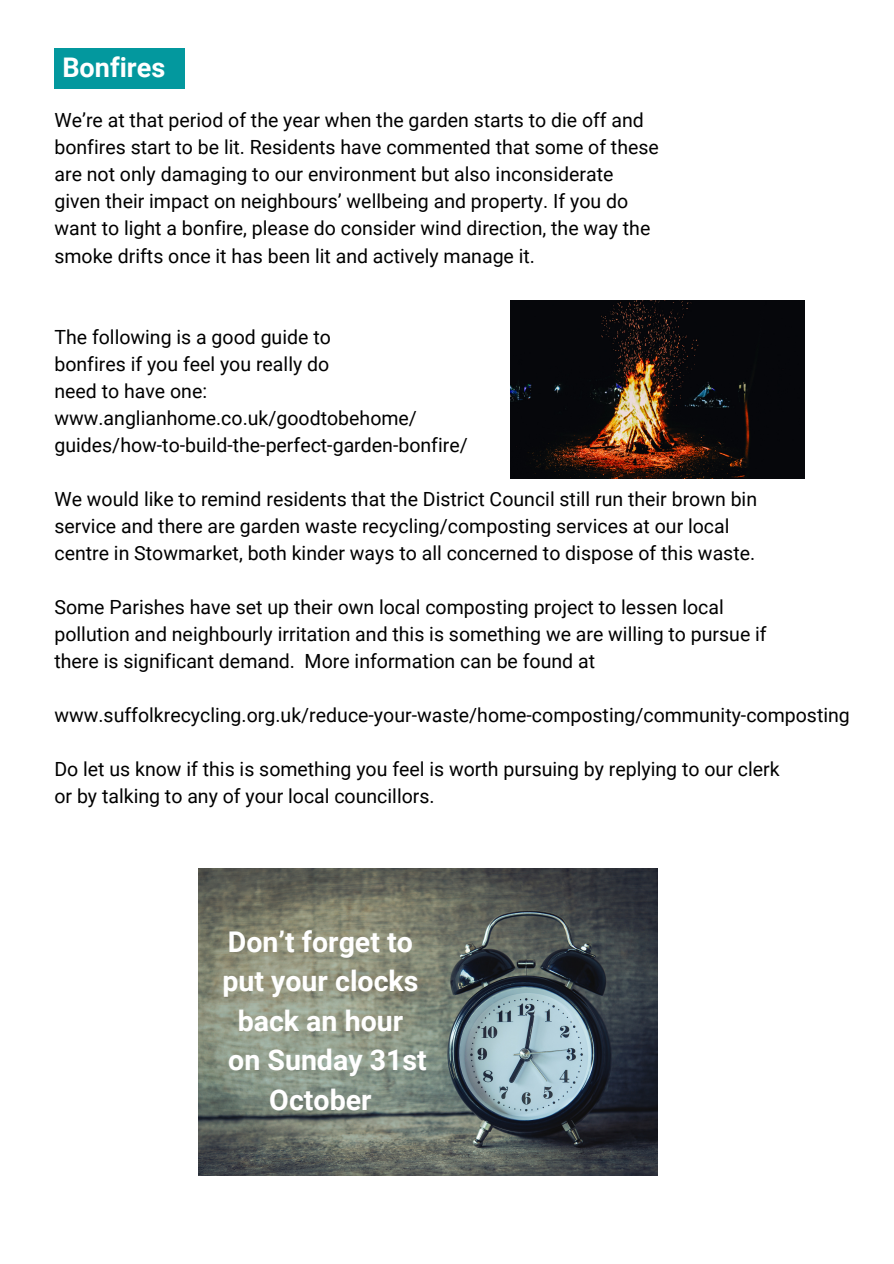
<style>
.page{position:relative;width:894px;height:1264px;background:#fff}
.page>*{position:absolute;margin:0;border:0;box-sizing:border-box;transform-origin:0 0}
.t1{font:700 28.5px/39.5px "Roboto";color:#fff;text-align:center}
.t2{font:700 27px "Roboto";color:#fff}
.t3{font:19.5px "Roboto";color:#000}
</style>
<div class="page">
<div style="left:54px;top:49px;width:131px;height:40px;background:#03989e"></div>
<img style="left:510px;top:301px;width:294px;height:178px">
<img style="left:198px;top:868px;width:459px;height:306px">
<p class="t2" style="left:62px;top:52px;width:104px">Bonfires</p>
<p class="t3" style="left:54px;top:109px;width:591px">We’re at that period of the year when the garden starts to die off and</p>
<p class="t3" style="left:54px;top:136px;width:605px">bonfires start to be lit. Residents have commented that some of these</p>
<p class="t3" style="left:54px;top:163px;width:560px">are not only damaging to our environment but also inconsiderate</p>
<p class="t3" style="left:54px;top:190px;width:575px">given their impact on neighbours’ wellbeing and property. If you do</p>
<p class="t3" style="left:54px;top:217px;width:597px">want to light a bonfire, please do consider wind direction, the way the</p>
<p class="t3" style="left:54px;top:244px;width:482px">smoke drifts once it has been lit and actively manage it.</p>
<p class="t3" style="left:54px;top:325px;width:278px">The following is a good guide to</p>
<p class="t3" style="left:54px;top:352px;width:276px">bonfires if you feel you really do</p>
<p class="t3" style="left:54px;top:379px;width:154px">need to have one:</p>
<p class="t3" style="left:54px;top:406px;width:364px">www.anglianhome.co.uk/goodtobehome/</p>
<p class="t3" style="left:54px;top:433px;width:415px">guides/how-to-build-the-perfect-garden-bonfire/</p>
<p class="t3" style="left:54px;top:488px;width:704px">We would like to remind residents that the District Council still run their brown bin</p>
<p class="t3" style="left:54px;top:515px;width:676px">service and there are garden waste recycling/composting services at our local</p>
<p class="t3" style="left:54px;top:542px;width:702px">centre in Stowmarket, both kinder ways to all concerned to dispose of this waste.</p>
<p class="t3" style="left:54px;top:596px;width:670px">Some Parishes have set up their own local composting project to lessen local</p>
<p class="t3" style="left:54px;top:623px;width:713px">pollution and neighbourly irritation and this is something we are willing to pursue if</p>
<p class="t3" style="left:54px;top:650px;width:542px">there is significant demand. More information can be found at</p>
<p class="t3" style="left:54px;top:704px;width:796px">www.suffolkrecycling.org.uk/reduce-your-waste/home-composting/community-composting</p>
<p class="t3" style="left:54px;top:758px;width:726px">Do let us know if this is something you feel is worth pursuing by replying to our clerk</p>
<p class="t3" style="left:54px;top:785px;width:381px">or by talking to any of your local councillors.</p>
<p class="t1" style="left:222px;top:922px;width:197px">Don’t forget to put your clocks back an hour</p>
<p class="t1" style="left:228px;top:1040px;width:200px">on Sunday 31st<br>October</p>
</div>
